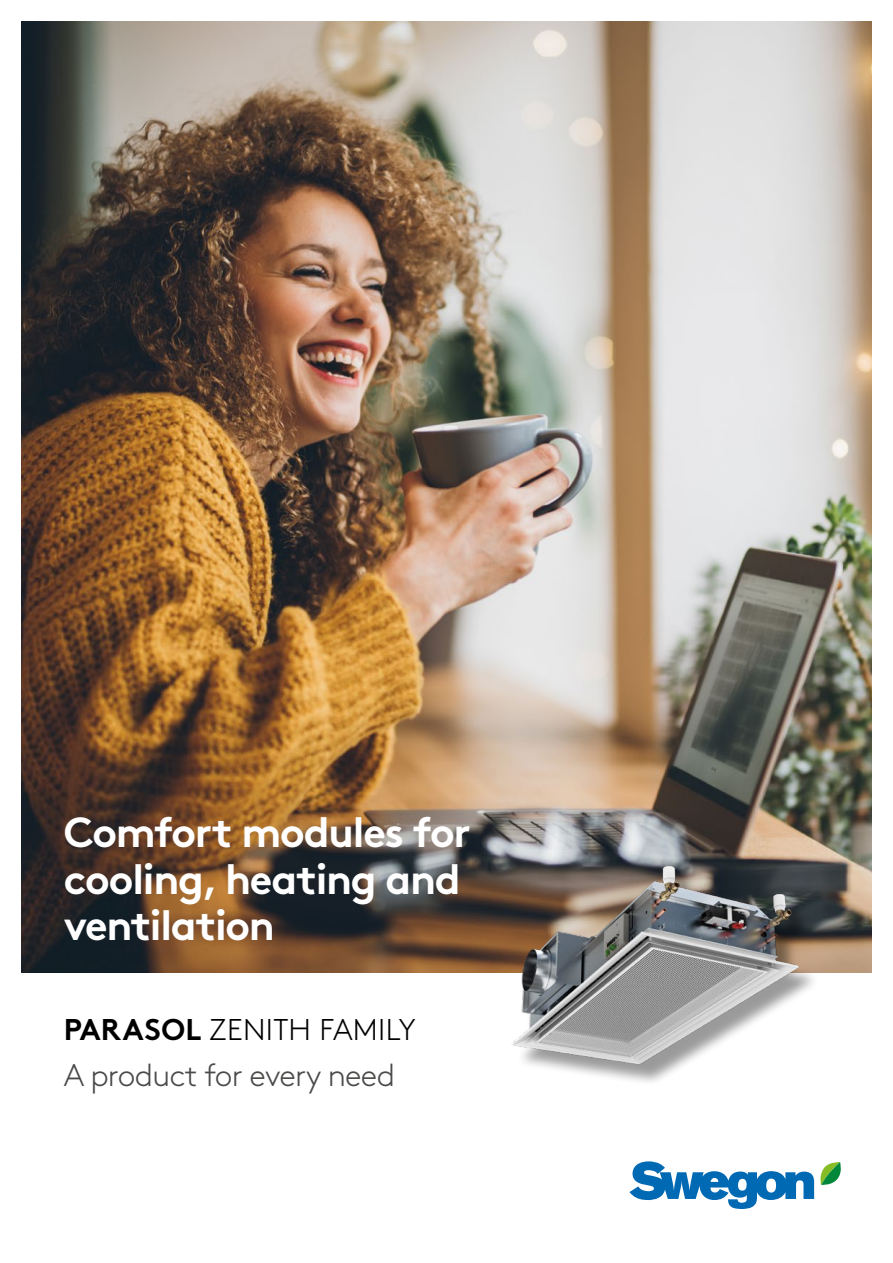
<style>
.page{position:relative;width:893px;height:1263px;background:#fff}
.page>*{position:absolute;margin:0;border:0;box-sizing:border-box;transform-origin:0 0}
.t1{font:700 42px/46.5px "Swegon Brown";letter-spacing:-.03em;color:#fff}
.t2{font:300 31.5px "Swegon Brown";letter-spacing:-.025em;color:#4a4a49}
.t3{font:300 30px "Swegon Brown";letter-spacing:.01em;color:#000}
.s1{font-weight:700}
</style>
<div class="page">
<img style="left:21px;top:21px;width:851px;height:951px">
<img style="left:289px;top:728px;width:583px;height:481px">
<p class="t1" style="left:64px;top:805px;width:408px">Comfort modules for cooling, heating and ventilation</p>
<p class="t3" style="left:64px;top:1007px;width:353px"><span class="s1">PARASOL</span> ZENITH FAMILY</p>
<p class="t2" style="left:64px;top:1051px;width:333px">A product for every need</p>
</div>
